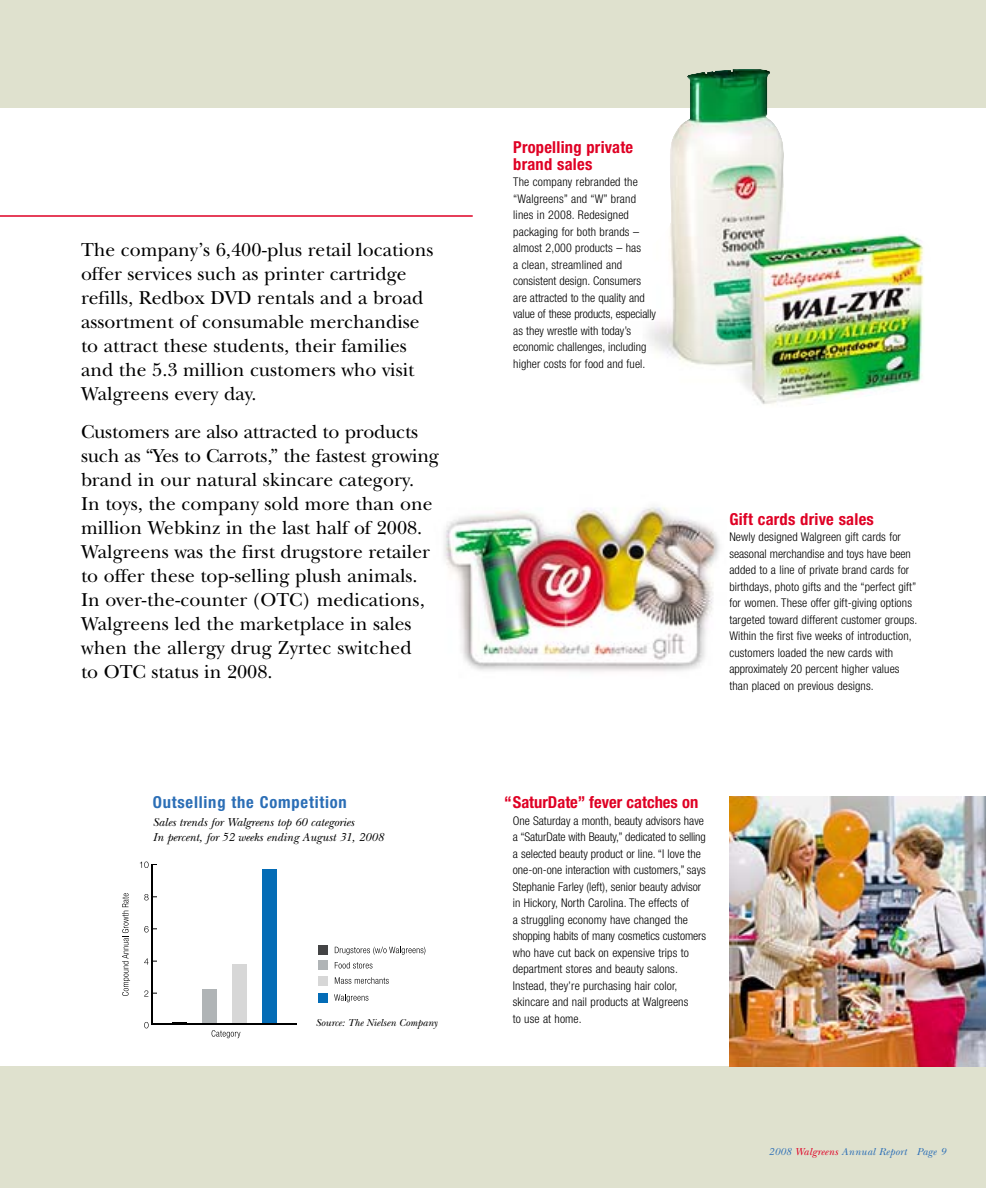
<style>
.page{position:relative;width:986px;height:1188px;background:#fff}
.page>*{position:absolute;margin:0;border:0;box-sizing:border-box;transform-origin:0 0}
.t1{font:19.5px/24px "New Baskerville";color:#000}
.t2{font:700 condensed 16.5px/16.5px "Helvetica Neue";letter-spacing:.015em;color:#df0024}
.t3{font:700 condensed 16.5px "Helvetica Neue";letter-spacing:.05em;color:#2b6eb6}
.t4{font:300 condensed 12px/16.5px "Helvetica Neue";letter-spacing:.01em;color:#000}
.t5{font:italic 12px/15px "New Baskerville";color:#000}
.t6{font:italic 10.5px "New Baskerville";letter-spacing:.025em;color:#2b6eb6}
.t7{font:italic 10.5px "New Baskerville";color:#000}
.s1{color:#df0024}
</style>
<div class="page">
<img style="left:444px;top:507px;width:276px;height:165px">
<div style="left:0;top:1066px;width:986px;height:122px;background:#dfe1ce"></div>
<div style="left:0;top:0;width:986px;height:108px;background:#dfe1ce"></div>
<hr style="left:0;top:215px;width:472px;height:2px;background:#df0024">
<div style="left:202px;top:989px;width:15px;height:36px;background:#b0b4b6"></div>
<svg style="left:144px;top:1022px;width:5px;height:6px"></svg>
<hr style="left:151px;top:864px;width:1px;height:161px;background:#000">
<svg style="left:144px;top:990px;width:13px;height:7px"></svg>
<svg style="left:144px;top:926px;width:13px;height:6px"></svg>
<svg style="left:144px;top:958px;width:13px;height:7px"></svg>
<svg style="left:144px;top:894px;width:13px;height:6px"></svg>
<svg style="left:140px;top:862px;width:17px;height:6px"></svg>
<div style="left:232px;top:965px;width:15px;height:60px;background:#d7d7d7"></div>
<svg style="left:172px;top:1023px;width:14px;height:1px"></svg>
<div style="left:262px;top:869px;width:15px;height:156px;background:#046cb6"></div>
<hr style="left:152px;top:1024px;width:144px;height:1px;background:#000">
<svg style="left:335px;top:947px;width:90px;height:8px"></svg>
<svg style="left:335px;top:962px;width:37px;height:7px"></svg>
<svg style="left:335px;top:977px;width:54px;height:7px"></svg>
<svg style="left:122px;top:893px;width:8px;height:103px"></svg>
<svg style="left:211px;top:1030px;width:29px;height:8px"></svg>
<div style="left:318px;top:945px;width:9px;height:10px;background:#434445"></div>
<div style="left:318px;top:961px;width:9px;height:9px;background:#b0b4b6"></div>
<div style="left:318px;top:976px;width:9px;height:9px;background:#d7d7d7"></div>
<div style="left:318px;top:993px;width:9px;height:9px;background:#046cb6"></div>
<svg style="left:334px;top:994px;width:34px;height:8px"></svg>
<img style="left:729px;top:796px;width:257px;height:270px">
<img style="left:648px;top:69px;width:277px;height:335px">
<p class="t1" style="left:81px;top:240px;width:354px">The company’s 6,400-plus retail locations offer services such as printer cartridge refills, Redbox DVD rentals and a broad assortment of consumable merchandise to attract these students, their families and the 5.3 million customers who visit Walgreens every day.</p>
<p class="t1" style="left:81px;top:422px;width:359px">Customers are also attracted to products such as “Yes to Carrots,” the fastest growing brand in our natural skincare category.<br>In toys, the company sold more than one million Webkinz in the last half of 2008.<br>Walgreens was the first drugstore retailer to offer these top-selling plush animals.<br>In over-the-counter (OTC) medications, Walgreens led the marketplace in sales when the allergy drug Zyrtec switched<br>to OTC status in 2008.</p>
<h2 class="t3" style="left:153px;top:796px;width:195px">Outselling the Competition</h2>
<p class="t5" style="left:153px;top:816px;width:232px">Sales trends for Walgreens top 60 categories<br>In percent, for 52 weeks ending August 31, 2008</p>
<p class="t7" style="left:316px;top:1019px;width:123px">Source: The Nielsen Company</p>
<h2 class="t2" style="left:513px;top:141px;width:121px">Propelling private brand sales</h2>
<p class="t4" style="left:513px;top:175px;width:144px">The company rebranded the “Walgreens” and “W” brand lines in 2008. Redesigned packaging for both brands – almost 2,000 products – has<br>a clean, streamlined and consistent design. Consumers are attracted to the quality and value of these products, especially as they wrestle with today’s economic challenges, including higher costs for food and fuel.</p>
<h2 class="t2" style="left:729px;top:512px;width:146px">Gift cards drive sales</h2>
<p class="t4" style="left:729px;top:530px;width:190px">Newly designed Walgreen gift cards for seasonal merchandise and toys have been added to a line of private brand cards for birthdays, photo gifts and the “perfect gift” for women. These offer gift-giving options targeted toward different customer groups.<br>Within the first five weeks of introduction, customers loaded the new cards with approximately 20 percent higher values than placed on previous designs.</p>
<h2 class="t2" style="left:504px;top:796px;width:196px">“SaturDate” fever catches on</h2>
<p class="t4" style="left:513px;top:813px;width:195px">One Saturday a month, beauty advisors have a “SaturDate with Beauty,” dedicated to selling a selected beauty product or line. “I love the one-on-one interaction with customers,” says Stephanie Farley (left), senior beauty advisor in Hickory, North Carolina. The effects of<br>a struggling economy have changed the shopping habits of many cosmetics customers who have cut back on expensive trips to department stores and beauty salons.<br>Instead, they’re purchasing hair color, skincare and nail products at Walgreens<br>to use at home.</p>
<p class="t6" style="left:768px;top:1148px;width:178px">2008 <span class="s1">Walgreens</span> Annual Report Page 9</p>
</div>
